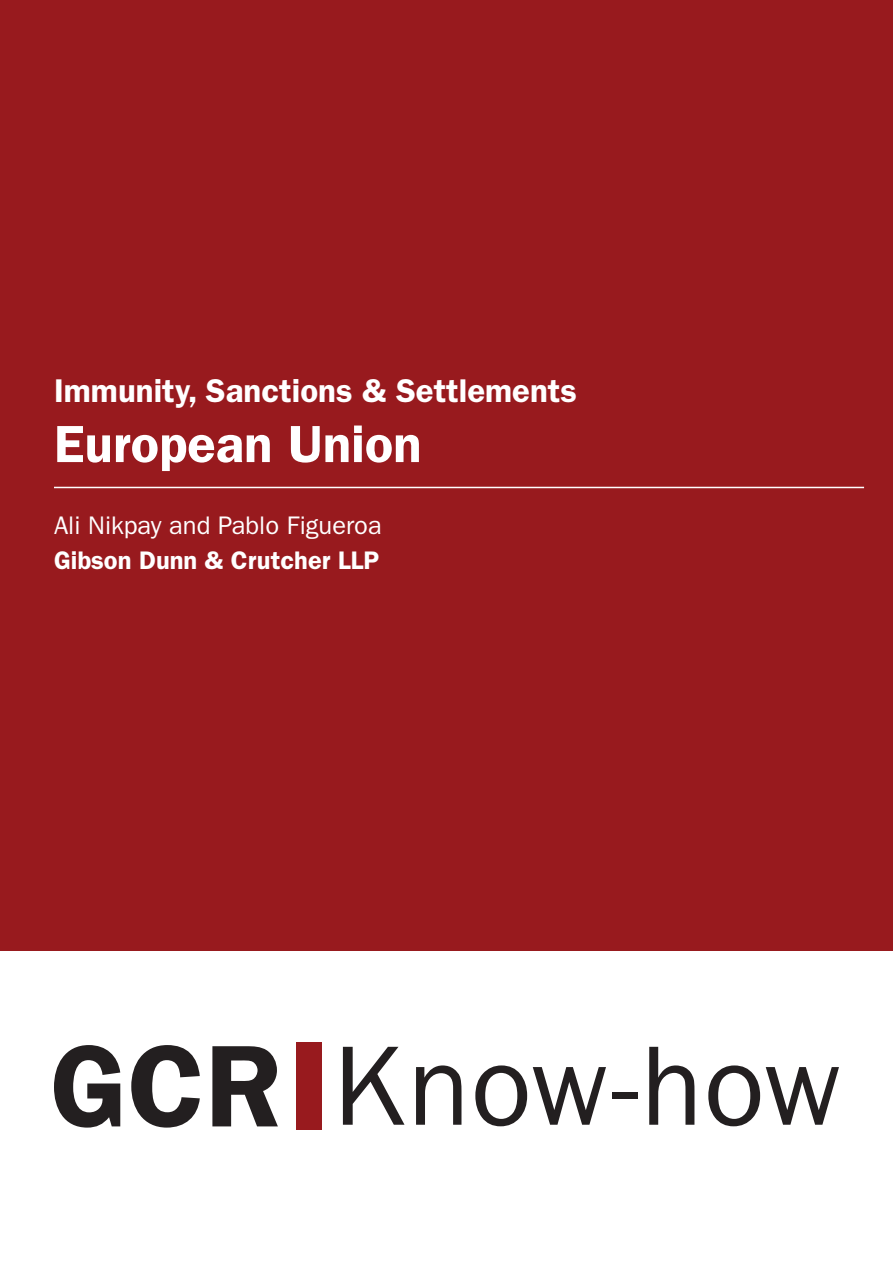
<style>
.page{position:relative;width:893px;height:1263px;background:#fff}
.page>*{position:absolute;margin:0;border:0;box-sizing:border-box;transform-origin:0 0}
.Jurisdiction__title{font:600 52.5px "ITC Franklin Gothic Std";color:#fff}
.Practice_area_title{font:600 33px "ITC Franklin Gothic Std";color:#fff}
.Authors_title_page{font:25.5px "ITC Franklin Gothic Std";color:#fff}
.Firm__title_page{font:600 25.5px "ITC Franklin Gothic Std";color:#fff}
</style>
<div class="page">
<div style="left:0;top:0;width:893px;height:950px;background:#981a1e"></div>
<svg style="left:54px;top:1045px;width:66px;height:82px"></svg>
<svg style="left:131px;top:1045px;width:69px;height:82px"></svg>
<svg style="left:212px;top:1046px;width:66px;height:80px"></svg>
<div style="left:296px;top:1042px;width:25px;height:88px;background:#981a1e"></div>
<svg style="left:343px;top:1047px;width:61px;height:78px"></svg>
<svg style="left:416px;top:1065px;width:45px;height:60px"></svg>
<svg style="left:475px;top:1065px;width:52px;height:61px"></svg>
<svg style="left:533px;top:1067px;width:73px;height:58px"></svg>
<div style="left:612px;top:1092px;width:26px;height:7px;background:#231f20"></div>
<svg style="left:649px;top:1047px;width:45px;height:78px"></svg>
<svg style="left:708px;top:1065px;width:52px;height:61px"></svg>
<svg style="left:766px;top:1067px;width:73px;height:58px"></svg>
<hr style="left:54px;top:487px;width:810px;height:1px;background:#fff">
<p class="Practice_area_title" style="left:54px;top:371px;width:524px">Immunity, Sanctions &amp; Settlements</p>
<p class="Jurisdiction__title" style="left:54px;top:413px;width:369px">European Union</p>
<p class="Authors_title_page" style="left:54px;top:511px;width:329px">Ali Nikpay and Pablo Figueroa</p>
<p class="Firm__title_page" style="left:54px;top:545px;width:327px">Gibson Dunn &amp; Crutcher LLP</p>
</div>
